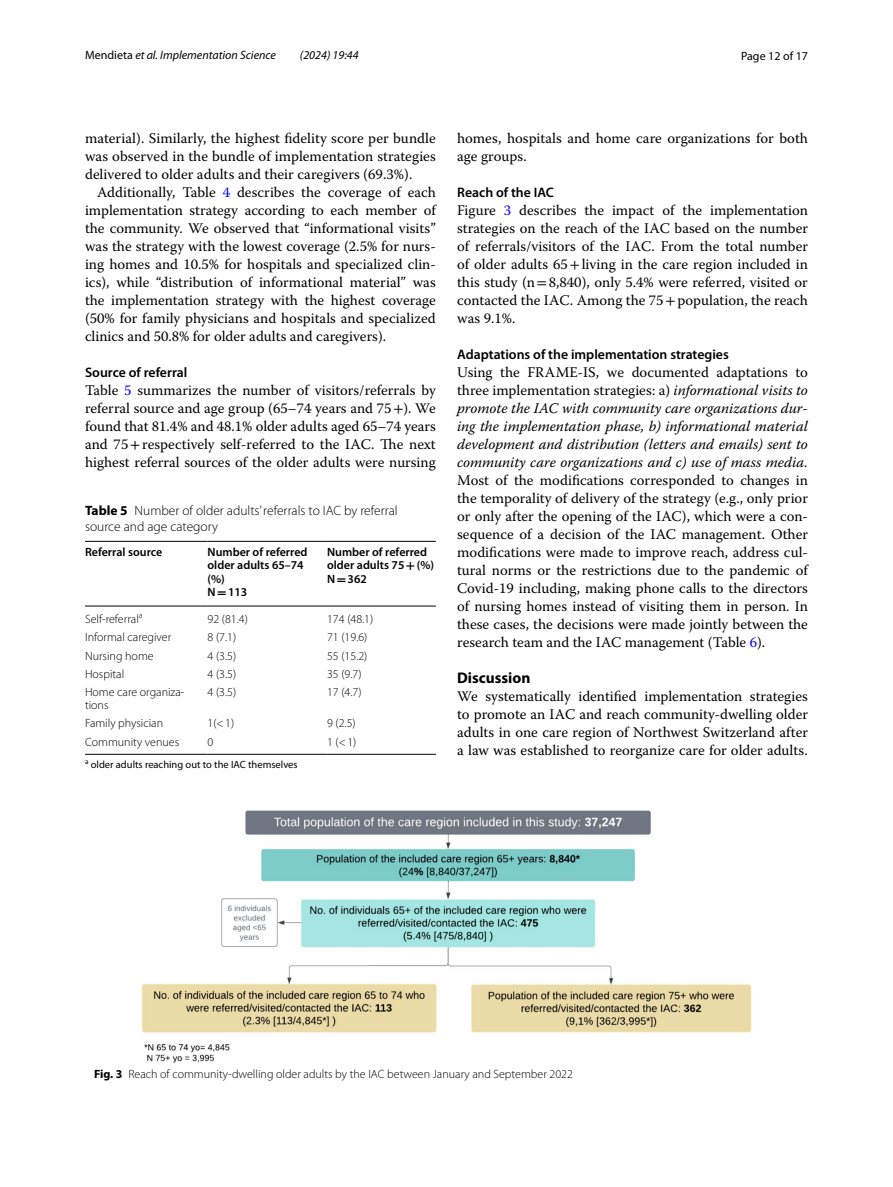
<style>
.page{position:relative;width:893px;height:1187px;background:#fff}
.page>*{position:absolute;margin:0;border:0;box-sizing:border-box;transform-origin:0 0}
.t1{font:700 15.45px "Myriad Pro";color:#000}
.t2{font:14.7px/18px "Warnock Pro";color:#000;text-align:justify}
.t3{font:italic 14.7px/18px "Warnock Pro";color:#000;text-align:justify}
.t4{font:600 13.8px "Myriad Pro";color:#000}
.t5{font:300 13.5px/16.5px "Myriad Pro";color:#000}
.t6{font:300 12px/13.5px "Myriad Pro";color:#000}
.t7{font:600 12px/13.5px "Myriad Pro";color:#000}
.t8{font:italic 12px "Myriad Pro";color:#000}
.t9{font:12px "Myriad Pro";color:#000}
.t10{font:10.5px "Myriad Pro";color:#000}
.s1{font-style:normal}
.s2{color:#00f}
.s3{font-family:"STIX"}
.s4{font-weight:700}
.s5{font-family:"SPSMTSYB Bold";font-weight:400}
</style>
<div class="page">
<hr style="left:85px;top:541px;width:123px;height:1px;background:#000">
<hr style="left:85px;top:605px;width:123px;height:1px;background:#000">
<hr style="left:208px;top:541px;width:119px;height:1px;background:#000">
<hr style="left:208px;top:605px;width:119px;height:1px;background:#000">
<hr style="left:327px;top:541px;width:109px;height:1px;background:#000">
<hr style="left:327px;top:605px;width:109px;height:1px;background:#000">
<hr style="left:85px;top:754px;width:123px;height:1px;background:#000">
<hr style="left:208px;top:754px;width:119px;height:1px;background:#000">
<hr style="left:327px;top:754px;width:109px;height:1px;background:#000">
<img style="left:141px;top:810px;width:611px;height:252px">
<p class="t8" style="left:85px;top:48px;width:192px"><span class="s1">Mendieta</span> et al. Implementation Science</p>
<p class="t8" style="left:300px;top:48px;width:60px">(2024) 19:44</p>
<p class="t9" style="left:741px;top:48px;width:68px">Page 12 of 17</p>
<p class="t2" style="left:85px;top:128px;width:352px">material). Similarly, the highest fidelity score per bundle was observed in the bundle of implementation strategies delivered to older adults and their caregivers (69.3%).</p>
<p class="t2" style="left:85px;top:182px;width:352px;text-indent:12px">Additionally, Table <span class="s2">4</span> describes the coverage of each implementation strategy according to each member of the community. We observed that “informational visits” was the strategy with the lowest coverage (2.5% for nurs&shy;ing homes and 10.5% for hospitals and specialized clin&shy;ics), while “distribution of informational material” was the implementation strategy with the highest coverage (50% for family physicians and hospitals and specialized clinics and 50.8% for older adults and caregivers).</p>
<p class="t4" style="left:85px;top:363px;width:104px">Source of referral</p>
<p class="t2" style="left:85px;top:380px;width:352px">Table <span class="s2">5</span> summarizes the number of visitors/referrals by referral source and age group (65–74 years and 75<span class="s3">+</span>). We found that 81.4% and 48.1% older adults aged 65–74 years and 75<span class="s3">+</span>respectively self-referred to the IAC. The next highest referral sources of the older adults were nursing</p>
<p class="t5" style="left:85px;top:502px;width:314px"><span class="s4">Table 5</span> Number of older adults’ referrals to IAC by referral source and age category</p>
<p class="t7" style="left:85px;top:544px;width:79px">Referral source</p>
<p class="t7" style="left:208px;top:544px;width:102px">Number of referred older adults 65–74 (%)<br>N<span class="s5">=</span>113</p>
<p class="t7" style="left:327px;top:544px;width:108px">Number of referred older adults 75<span class="s5">+</span>(%)<br>N<span class="s5">=</span>362</p>
<p class="t6" style="left:85px;top:612px;width:59px">Self-referral<sup>a</sup></p>
<p class="t6" style="left:208px;top:612px;width:42px">92 (81.4)</p>
<p class="t6" style="left:327px;top:612px;width:48px">174 (48.1)</p>
<p class="t6" style="left:85px;top:630px;width:88px">Informal caregiver</p>
<p class="t6" style="left:208px;top:630px;width:30px">8 (7.1)</p>
<p class="t6" style="left:327px;top:630px;width:42px">71 (19.6)</p>
<p class="t6" style="left:85px;top:649px;width:70px">Nursing home</p>
<p class="t6" style="left:208px;top:649px;width:30px">4 (3.5)</p>
<p class="t6" style="left:327px;top:649px;width:42px">55 (15.2)</p>
<p class="t6" style="left:85px;top:667px;width:41px">Hospital</p>
<p class="t6" style="left:208px;top:667px;width:30px">4 (3.5)</p>
<p class="t6" style="left:327px;top:667px;width:36px">35 (9.7)</p>
<p class="t6" style="left:85px;top:685px;width:101px">Home care organiza&shy;tions</p>
<p class="t6" style="left:208px;top:685px;width:30px">4 (3.5)</p>
<p class="t6" style="left:327px;top:685px;width:36px">17 (4.7)</p>
<p class="t6" style="left:85px;top:717px;width:80px">Family physician</p>
<p class="t6" style="left:208px;top:717px;width:28px">1(&lt;1)</p>
<p class="t6" style="left:327px;top:717px;width:30px">9 (2.5)</p>
<p class="t6" style="left:85px;top:735px;width:96px">Community venues</p>
<p class="t6" style="left:208px;top:735px;width:7px">0</p>
<p class="t6" style="left:327px;top:735px;width:31px">1 (&lt;1)</p>
<p class="t10" style="left:85px;top:757px;width:214px"><sup>a</sup> older adults reaching out to the IAC themselves</p>
<p class="t2" style="left:457px;top:128px;width:352px">homes, hospitals and home care organizations for both age groups.</p>
<p class="t4" style="left:457px;top:183px;width:98px">Reach of the IAC</p>
<p class="t2" style="left:457px;top:200px;width:352px">Figure <span class="s2">3</span> describes the impact of the implementation strategies on the reach of the IAC based on the number of referrals/visitors of the IAC. From the total number of older adults 65<span class="s3">+</span>living in the care region included in this study (n<span class="s3">=</span>8,840), only 5.4% were referred, visited or contacted the IAC. Among the 75<span class="s3">+</span>population, the reach was 9.1%.</p>
<p class="t4" style="left:457px;top:345px;width:273px">Adaptations of the implementation strategies</p>
<p class="t3" style="left:457px;top:362px;width:352px"><span class="s1">Using the FRAME-IS, we documented adaptations to three implementation strategies: a)</span> informational visits to promote the IAC with community care organizations dur&shy;ing the implementation phase, b) informational material development and distribution (letters and emails) sent to community care organizations and c) use of mass media.</p>
<p class="t2" style="left:457px;top:470px;width:352px">Most of the modifications corresponded to changes in the temporality of delivery of the strategy (e.g., only prior or only after the opening of the IAC), which were a con&shy;sequence of a decision of the IAC management. Other modifications were made to improve reach, address cul&shy;tural norms or the restrictions due to the pandemic of Covid-19 including, making phone calls to the directors of nursing homes instead of visiting them in person. In these cases, the decisions were made jointly between the research team and the IAC management (Table <span class="s2">6</span>).</p>
<p class="t1" style="left:457px;top:667px;width:75px">Discussion</p>
<p class="t2" style="left:457px;top:686px;width:352px">We systematically identified implementation strategies to promote an IAC and reach community-dwelling older adults in one care region of Northwest Switzerland after a law was established to reorganize care for older adults.</p>
<p class="t6" style="left:94px;top:1067px;width:480px"><span class="s4">Fig. 3</span> Reach of community-dwelling older adults by the IAC between January and September 2022</p>
</div>
